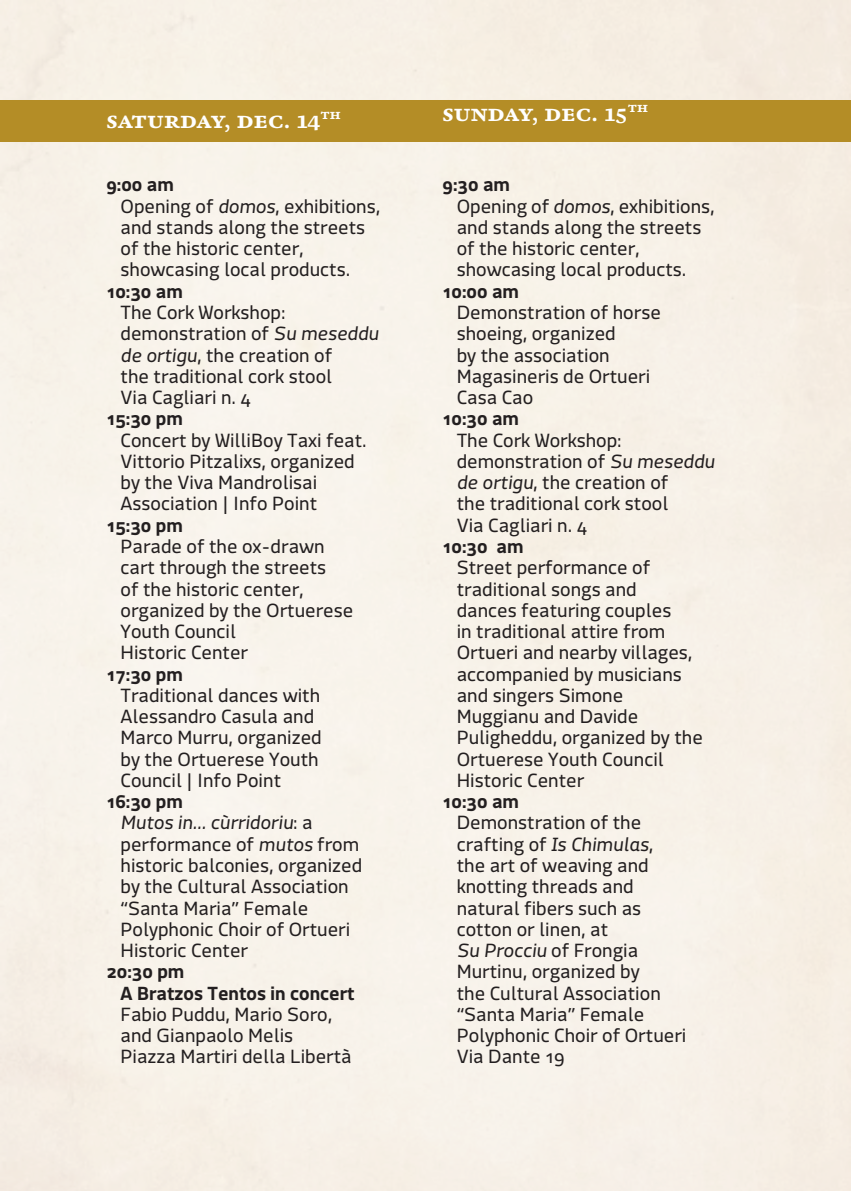
<style>
.page{position:relative;width:851px;height:1191px;background:#fff}
.page>*{position:absolute;margin:0;border:0;box-sizing:border-box;transform-origin:0 0}
.Normale{font:700 26px "Garalda";color:#fff}
.t1{font:20px/21.2px "Macho Modular";color:#231f20}
.t2{font:700 20px "Macho Modular";color:#231f20}
.s1{font-style:italic}
</style>
<div class="page">
<div style="left:0;top:0;width:850px;height:1191px;background:#f7f2e9"></div>
<div style="left:0;top:101px;width:850px;height:41px;background:#b48d26"></div>
<p class="Normale" style="left:106px;top:102px;width:236px">saturday, dec. 14<sup>th</sup></p>
<p class="Normale" style="left:442px;top:95px;width:207px">sunday, dec. 15<sup>th</sup></p>
<p class="t2" style="left:106px;top:173px;width:69px">9:00 am</p>
<p class="t1" style="left:120px;top:195px;width:261px">Opening of <span class="s1">domos</span>, exhibitions, and stands along the streets of the historic center, showcasing local products.</p>
<p class="t2" style="left:106px;top:279px;width:78px">10:30 am</p>
<p class="t1" style="left:120px;top:301px;width:259px">The Cork Workshop: demonstration of <span class="s1">Su meseddu de ortigu</span>, the creation of<br>the traditional cork stool</p>
<p class="t1" style="left:120px;top:386px;width:132px">Via Cagliari n. 4</p>
<p class="t2" style="left:106px;top:407px;width:78px">15:30 pm</p>
<p class="t1" style="left:120px;top:429px;width:247px">Concert by WilliBoy Taxi feat.<br>Vittorio Pitzalixs, organized by the Viva Mandrolisai<br>Association | Info Point</p>
<p class="t2" style="left:106px;top:513px;width:78px">15:30 pm</p>
<p class="t1" style="left:120px;top:535px;width:205px">Parade of the ox-drawn</p>
<p class="t1" style="left:120px;top:557px;width:207px">cart through the streets</p>
<p class="t1" style="left:120px;top:578px;width:185px">of the historic center,</p>
<p class="t1" style="left:120px;top:599px;width:234px">organized by the Ortuerese<br>Youth Council</p>
<p class="t1" style="left:120px;top:642px;width:129px">Historic Center</p>
<p class="t2" style="left:106px;top:662px;width:78px">17:30 pm</p>
<p class="t1" style="left:120px;top:684px;width:203px">Traditional dances with<br>Alessandro Casula and<br>Marco Murru, organized by the Ortuerese Youth<br>Council | Info Point</p>
<p class="t2" style="left:106px;top:789px;width:78px">16:30 pm</p>
<p class="t1" style="left:120px;top:812px;width:243px"><span class="s1">Mutos in… cùrridoriu</span>: a performance of <span class="s1">mutos</span> from historic balconies, organized by the Cultural Association “Santa Maria” Female<br>Polyphonic Choir of Ortueri</p>
<p class="t1" style="left:120px;top:939px;width:129px">Historic Center</p>
<p class="t2" style="left:106px;top:959px;width:79px">20:30 pm</p>
<p class="t2" style="left:120px;top:981px;width:235px">A Bratzos Tentos in concert</p>
<p class="t1" style="left:120px;top:1003px;width:213px">Fabio Puddu, Mario Soro, and Gianpaolo Melis</p>
<p class="t1" style="left:120px;top:1045px;width:232px">Piazza Martiri della Libertà</p>
<p class="t2" style="left:442px;top:173px;width:69px">9:30 am</p>
<p class="t1" style="left:456px;top:195px;width:259px">Opening of <span class="s1">domos</span>, exhibitions, and stands along the streets of the historic center, showcasing local products.</p>
<p class="t2" style="left:442px;top:279px;width:78px">10:00 am</p>
<p class="t1" style="left:456px;top:301px;width:205px">Demonstration of horse shoeing, organized<br>by the association<br>Magasineris de Ortueri</p>
<p class="t1" style="left:456px;top:386px;width:78px">Casa Cao</p>
<p class="t2" style="left:442px;top:407px;width:78px">10:30 am</p>
<p class="t1" style="left:456px;top:429px;width:259px">The Cork Workshop: demonstration of <span class="s1">Su meseddu de ortigu</span>, the creation of<br>the traditional cork stool</p>
<p class="t1" style="left:456px;top:514px;width:132px">Via Cagliari n. 4</p>
<p class="t2" style="left:442px;top:534px;width:82px">10:30 am</p>
<p class="t1" style="left:456px;top:557px;width:247px">Street performance of traditional songs and<br>dances featuring couples<br>in traditional attire from<br>Ortueri and nearby villages, accompanied by musicians and singers Simone<br>Muggianu and Davide<br>Puligheddu, organized by the<br>Ortuerese Youth Council</p>
<p class="t1" style="left:456px;top:769px;width:129px">Historic Center</p>
<p class="t2" style="left:442px;top:789px;width:78px">10:30 am</p>
<p class="t1" style="left:456px;top:812px;width:186px">Demonstration of the</p>
<p class="t1" style="left:456px;top:833px;width:198px">crafting of <span class="s1">Is Chimulas</span>,</p>
<p class="t1" style="left:456px;top:854px;width:193px">the art of weaving and knotting threads and</p>
<p class="t1" style="left:456px;top:897px;width:186px">natural fibers such as</p>
<p class="t1" style="left:456px;top:918px;width:153px">cotton or linen, at</p>
<p class="t1" style="left:456px;top:939px;width:231px"><span class="s1">Su Procciu</span> of Frongia<br>Murtinu, organized by<br>the Cultural Association “Santa Maria” Female<br>Polyphonic Choir of Ortueri</p>
<p class="t1" style="left:456px;top:1045px;width:109px">Via Dante 19</p>
</div>
